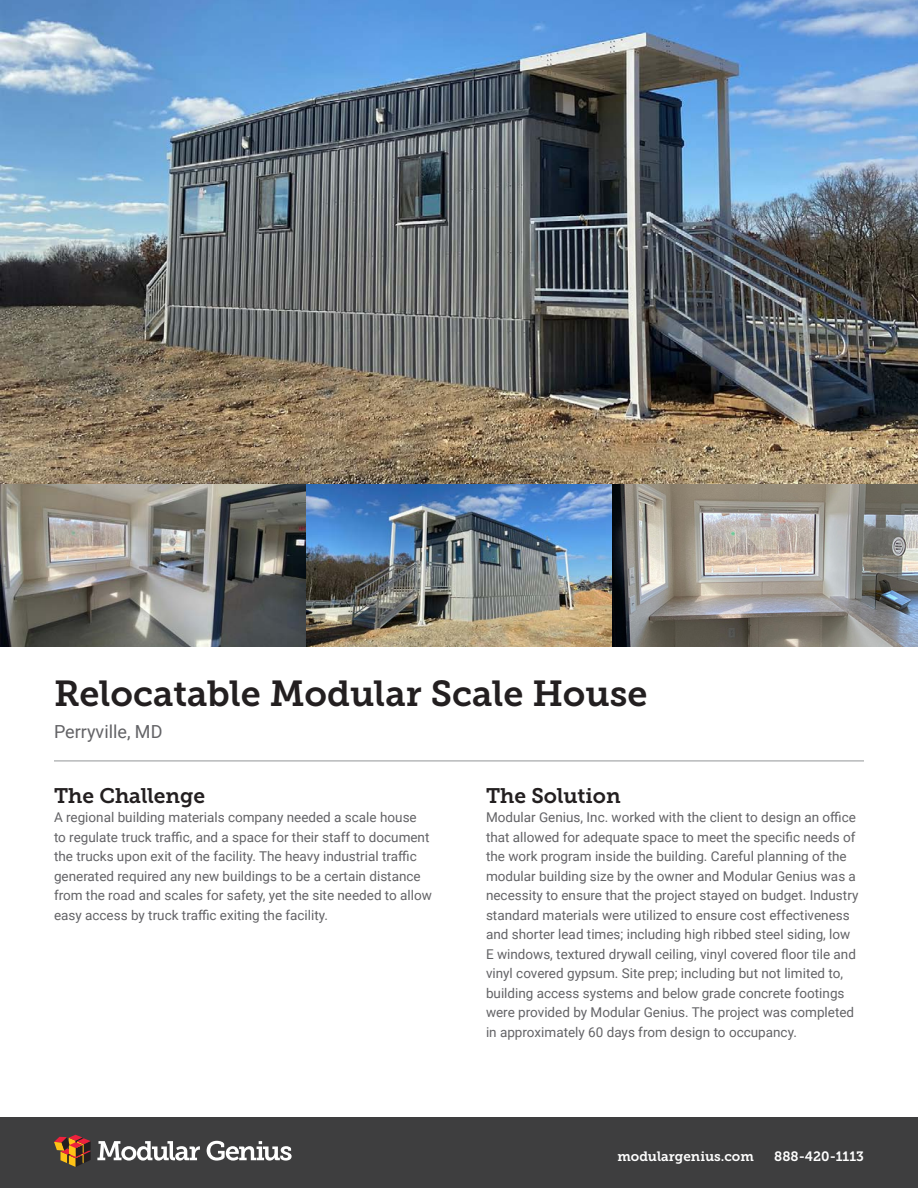
<style>
.page{position:relative;width:918px;height:1188px;background:#fff}
.page>*{position:absolute;margin:0;border:0;box-sizing:border-box;transform-origin:0 0}
.t1{font:36px "Museo Slab 700";color:#231f20}
.t2{font:21px "Museo Slab 700";color:#231f20}
.t3{font:18px "Roboto";color:#636366}
.t4{font:13.5px/19.5px "Roboto";color:#636366}
.t5{font:13.5px "Museo Slab 700";color:#fff}
</style>
<div class="page">
<img style="left:0;top:0;width:918px;height:647px">
<hr style="left:54px;top:761px;width:810px;height:1px;background:#939598">
<div style="left:0;top:1118px;width:918px;height:70px;background:#3e3e3f"></div>
<svg style="left:97px;top:1141px;width:103px;height:20px"></svg>
<svg style="left:207px;top:1141px;width:85px;height:20px"></svg>
<svg style="left:54px;top:1135px;width:37px;height:32px"></svg>
<p class="t1" style="left:54px;top:673px;width:595px">Relocatable Modular Scale House</p>
<p class="t3" style="left:54px;top:719px;width:110px">Perryville, MD</p>
<p class="t2" style="left:54px;top:783px;width:153px">The Challenge</p>
<p class="t4" style="left:54px;top:807px;width:379px">A regional building materials company needed a scale house to regulate truck traffic, and a space for their staff to document the trucks upon exit of the facility. The heavy industrial traffic generated required any new buildings to be a certain distance from the road and scales for safety, yet the site needed to allow easy access by truck traffic exiting the facility.</p>
<p class="t2" style="left:486px;top:783px;width:136px">The Solution</p>
<p class="t4" style="left:486px;top:807px;width:374px">Modular Genius, Inc. worked with the client to design an office that allowed for adequate space to meet the specific needs of the work program inside the building. Careful planning of the modular building size by the owner and Modular Genius was a necessity to ensure that the project stayed on budget. Industry standard materials were utilized to ensure cost effectiveness and shorter lead times; including high ribbed steel siding, low E windows, textured drywall ceiling, vinyl covered floor tile and vinyl covered gypsum. Site prep; including but not limited to, building access systems and below grade concrete footings were provided by Modular Genius. The project was completed in approximately 60 days from design to occupancy.</p>
<p class="t5" style="left:617px;top:1149px;width:138px">modulargenius.com</p>
<p class="t5" style="left:774px;top:1149px;width:91px">888-420-1113</p>
</div>
